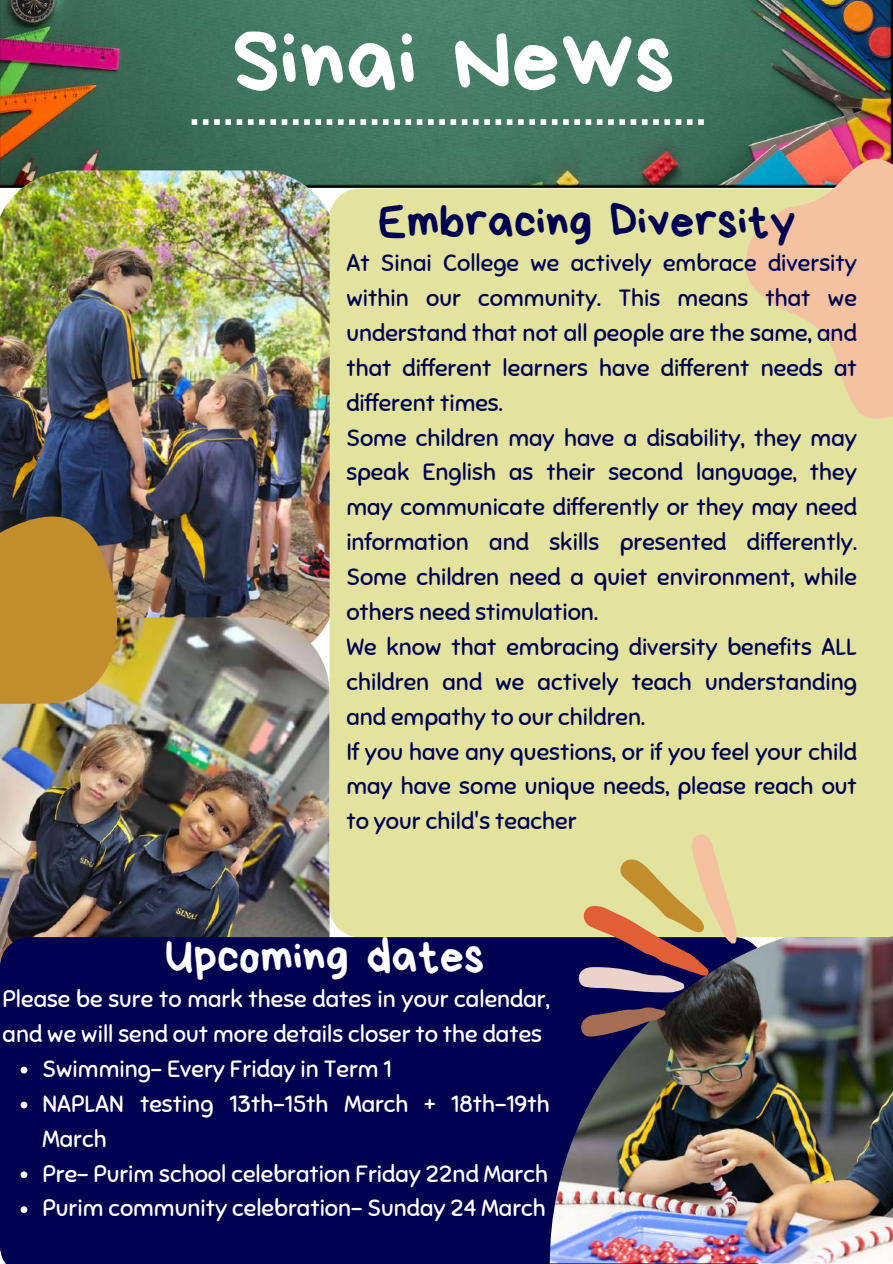
<style>
.page{position:relative;width:893px;height:1264px;background:#fff}
.page>*{position:absolute;margin:0;border:0;box-sizing:border-box;transform-origin:0 0}
.t1{font:96px "Bryndan Write";color:#fff}
.t2{font:48px "Bryndan Write";color:#000051}
.t3{font:48px "Bryndan Write";color:#fff}
.t4{font:23.55px/34.8px "Sniglet";color:#000051}
.t5{font:23.4px "Sniglet";color:#fff}
</style>
<div class="page">
<img style="left:0;top:0;width:892px;height:187px">
<img style="left:0;top:170px;width:337px;height:447px">
<img style="left:0;top:617px;width:329px;height:320px">
<div style="left:0;top:937px;width:763px;height:326px;background:#000051"></div>
<img style="left:549px;top:937px;width:343px;height:325px">
<svg style="left:192px;top:119px;width:511px;height:6px"></svg>
<div style="left:329px;top:188px;width:563px;height:749px;background:#e3e3a0"></div>
<svg style="left:575px;top:830px;width:188px;height:226px;background:#90806d"></svg>
<svg style="left:704px;top:125px;width:188px;height:358px;background:#d9c597"></svg>
<svg style="left:21px;top:1066px;width:6px;height:7px"></svg>
<svg style="left:21px;top:1101px;width:6px;height:7px"></svg>
<svg style="left:21px;top:1171px;width:6px;height:7px"></svg>
<svg style="left:21px;top:1206px;width:6px;height:6px"></svg>
<img style="left:0;top:476px;width:135px;height:234px">
<h1 class="t1" style="left:232px;top:12px;width:444px">Sinai News</h1>
<h2 class="t2" style="left:378px;top:198px;width:419px">Embracing Diversity</h2>
<p class="t4" style="left:346px;top:246px;width:512px">At Sinai College we actively embrace diversity within our community. This means that we understand that not all people are the same, and that different learners have different needs at different times.<br>Some children may have a disability, they may speak English as their second language, they may communicate differently or they may need information and skills presented differently.<br>Some children need a quiet environment, while others need stimulation.<br>We know that embracing diversity benefits ALL children and we actively teach understanding and empathy to our children.<br>If you have any questions, or if you feel your child may have some unique needs, please reach out to your child's teacher</p>
<h2 class="t3" style="left:165px;top:932px;width:321px">Upcoming dates</h2>
<p class="t5" style="left:3px;top:984px;width:548px">Please be sure to mark these dates in your calendar,</p>
<p class="t5" style="left:3px;top:1019px;width:541px">and we will send out more details closer to the dates</p>
<p class="t5" style="left:42px;top:1054px;width:351px">Swimming- Every Friday in Term 1</p>
<p class="t5" style="left:42px;top:1089px;width:508px">NAPLAN testing 13th-15th March + 18th-19th</p>
<p class="t5" style="left:42px;top:1124px;width:66px">March</p>
<p class="t5" style="left:42px;top:1159px;width:507px">Pre- Purim school celebration Friday 22nd March</p>
<p class="t5" style="left:42px;top:1193px;width:505px">Purim community celebration- Sunday 24 March</p>
</div>
